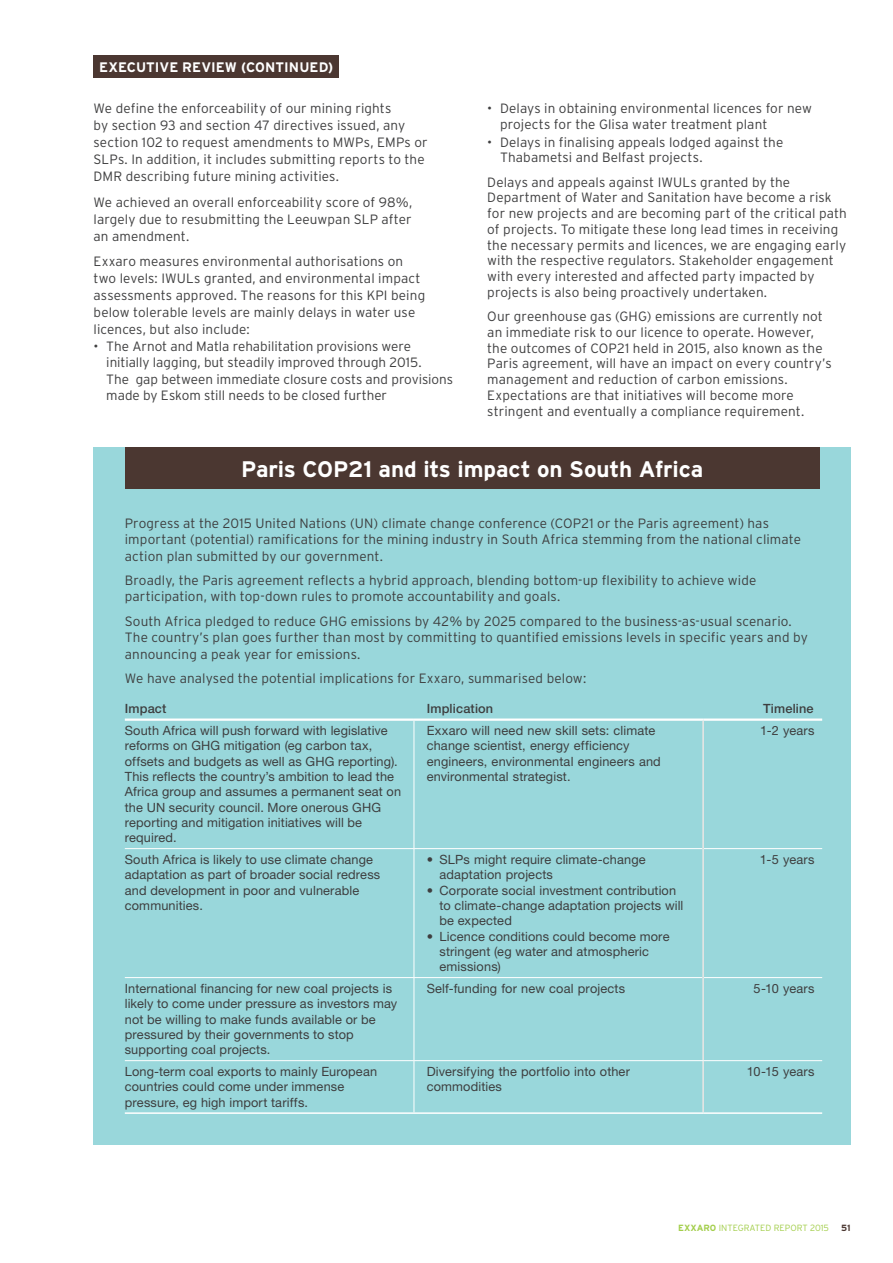
<style>
.page{position:relative;width:893px;height:1263px;background:#fff}
.page>*{position:absolute;margin:0;border:0;box-sizing:border-box;transform-origin:0 0}
.t1{font:700 22.5px "Interstate";letter-spacing:-.005em;color:#fff}
.Main_heading{font:700 13.8px "Interstate";color:#fff}
.Body_copy{font:300 13.5px/17px "Interstate";letter-spacing:.01em;color:#3e3e3f}
.Bullets{font:300 13.5px/16.5px "Interstate";letter-spacing:.005em;color:#3e3e3f}
.t2{font:12.75px/15.3px "Helvetica Neue LT Std";letter-spacing:.01em;color:#3e3e3f}
.t3{font:500 12.75px "Helvetica Neue LT Std";letter-spacing:.015em;color:#3e3e3f}
.t4{font:300 9px "Interstate";color:#a3ce4b}
.t5{font:700 9px "Interstate";color:#4b3731}
.s1{font-weight:700}
</style>
<div class="page">
<div style="left:94px;top:55px;width:245px;height:23px;background:#4b3731"></div>
<div style="left:94px;top:447px;width:757px;height:697px;background:#99d7db"></div>
<div style="left:125px;top:447px;width:695px;height:42px;background:#4b3731"></div>
<hr style="left:125px;top:718px;width:289px;height:3px;background:#fff">
<hr style="left:414px;top:718px;width:289px;height:3px;background:#fff">
<hr style="left:703px;top:718px;width:119px;height:3px;background:#fff">
<hr style="left:125px;top:848px;width:289px;height:1px;background:#fff">
<hr style="left:414px;top:848px;width:288px;height:1px;background:#fff">
<hr style="left:704px;top:848px;width:118px;height:1px;background:#fff">
<hr style="left:125px;top:977px;width:289px;height:1px;background:#fff">
<hr style="left:414px;top:977px;width:288px;height:1px;background:#fff">
<hr style="left:704px;top:977px;width:118px;height:1px;background:#fff">
<hr style="left:414px;top:721px;width:1px;height:127px;background:#fff">
<hr style="left:414px;top:849px;width:1px;height:128px;background:#fff">
<hr style="left:414px;top:978px;width:1px;height:82px;background:#fff">
<hr style="left:414px;top:1061px;width:1px;height:51px;background:#fff">
<hr style="left:702px;top:721px;width:2px;height:128px;background:#eae6e4">
<hr style="left:702px;top:849px;width:2px;height:128px;background:#eae6e4">
<hr style="left:702px;top:977px;width:2px;height:83px;background:#eae6e4">
<hr style="left:702px;top:1061px;width:2px;height:51px;background:#eae6e4">
<hr style="left:125px;top:1060px;width:289px;height:1px;background:#fff">
<hr style="left:414px;top:1060px;width:289px;height:1px;background:#fff">
<hr style="left:703px;top:1060px;width:119px;height:1px;background:#fff">
<hr style="left:125px;top:1112px;width:289px;height:2px;background:#fff">
<hr style="left:414px;top:1112px;width:289px;height:2px;background:#fff">
<hr style="left:703px;top:1112px;width:119px;height:2px;background:#fff">
<p class="Main_heading" style="left:99px;top:59px;width:236px">EXECUTIVE REVIEW (CONTINUED)</p>
<p class="Body_copy" style="left:94px;top:100px;width:336px">We define the enforceability of our mining rights<br>by section 93 and section 47 directives issued, any section 102 to request amendments to MWPs, EMPs or SLPs. In addition, it includes submitting reports to the DMR describing future mining activities.</p>
<p class="Body_copy" style="left:94px;top:193px;width:320px;text-align:justify">We achieved an overall enforceability score of 98%, largely due to resubmitting the Leeuwpan SLP after an amendment.</p>
<p class="Body_copy" style="left:94px;top:253px;width:333px">Exxaro measures environmental authorisations on two levels: IWULs granted, and environmental impact assessments approved. The reasons for this KPI being below tolerable levels are mainly delays in water use licences, but also include:</p>
<p class="Bullets" style="left:106px;top:338px;width:348px;text-indent:-13px">• The Arnot and Matla rehabilitation provisions were initially lagging, but steadily improved through 2015.<br>The gap between immediate closure costs and provisions made by Eskom still needs to be closed further</p>
<p class="Bullets" style="left:500px;top:100px;width:313px;line-height:15.8px;text-indent:-13px">• Delays in obtaining environmental licences for new projects for the Glisa water treatment plant</p>
<p class="Bullets" style="left:500px;top:134px;width:285px;line-height:15.8px;text-indent:-13px">• Delays in finalising appeals lodged against the<br>Thabametsi and Belfast projects.</p>
<p class="Body_copy" style="left:487px;top:174px;width:361px;line-height:15.8px">Delays and appeals against IWULs granted by the Department of Water and Sanitation have become a risk for new projects and are becoming part of the critical path of projects. To mitigate these long lead times in receiving the necessary permits and licences, we are engaging early with the respective regulators. Stakeholder engagement with every interested and affected party impacted by projects is also being proactively undertaken.</p>
<p class="Body_copy" style="left:487px;top:308px;width:346px;line-height:15.9px">Our greenhouse gas (GHG) emissions are currently not an immediate risk to our licence to operate. However, the outcomes of COP21 held in 2015, also known as the Paris agreement, will have an impact on every country’s management and reduction of carbon emissions.<br>Expectations are that initiatives will become more stringent and eventually a compliance requirement.</p>
<p class="t1" style="left:241px;top:457px;width:464px">Paris COP21 and its impact on South Africa</p>
<p class="Body_copy" style="left:125px;top:515px;width:678px;line-height:16.2px">Progress at the 2015 United Nations (UN) climate change conference (COP21 or the Paris agreement) has important (potential) ramifications for the mining industry in South Africa stemming from the national climate action plan submitted by our government.</p>
<p class="Body_copy" style="left:125px;top:572px;width:633px;line-height:16.2px">Broadly, the Paris agreement reflects a hybrid approach, blending bottom-up flexibility to achieve wide participation, with top-down rules to promote accountability and goals.</p>
<p class="Body_copy" style="left:125px;top:613px;width:684px;line-height:16.2px">South Africa pledged to reduce GHG emissions by 42% by 2025 compared to the business-as-usual scenario.<br>The country’s plan goes further than most by committing to quantified emissions levels in specific years and by announcing a peak year for emissions.</p>
<p class="Body_copy" style="left:125px;top:670px;width:463px">We have analysed the potential implications for Exxaro, summarised below:</p>
<p class="t3" style="left:125px;top:701px;width:43px">Impact</p>
<p class="t3" style="left:427px;top:701px;width:68px">Implication</p>
<p class="t3" style="left:763px;top:701px;width:52px">Timeline</p>
<p class="t2" style="left:125px;top:723px;width:278px">South Africa will push forward with legislative reforms on GHG mitigation (eg carbon tax, offsets and budgets as well as GHG reporting).<br>This reflects the country’s ambition to lead the Africa group and assumes a permanent seat on the UN security council. More onerous GHG reporting and mitigation initiatives will be required.</p>
<p class="t2" style="left:427px;top:723px;width:236px">Exxaro will need new skill sets: climate change scientist, energy efficiency engineers, environmental engineers and environmental strategist.</p>
<p class="t2" style="left:760px;top:723px;width:56px">1-2 years</p>
<p class="t2" style="left:125px;top:852px;width:257px">South Africa is likely to use climate change adaptation as part of broader social redress and development in poor and vulnerable communities.</p>
<p class="t2" style="left:439px;top:852px;width:208px;text-indent:-13px">• SLPs might require climate-change adaptation projects</p>
<p class="t2" style="left:760px;top:852px;width:56px">1-5 years</p>
<p class="t2" style="left:439px;top:882px;width:245px;text-indent:-13px">• Corporate social investment contribution to climate-change adaptation projects will be expected</p>
<p class="t2" style="left:439px;top:928px;width:232px;text-indent:-13px">• Licence conditions could become more stringent (eg water and atmospheric emissions)</p>
<p class="t2" style="left:125px;top:981px;width:274px">International financing for new coal projects is likely to come under pressure as investors may not be willing to make funds available or be pressured by their governments to stop supporting coal projects.</p>
<p class="t2" style="left:427px;top:981px;width:200px">Self-funding for new coal projects</p>
<p class="t2" style="left:753px;top:981px;width:62px">5-10 years</p>
<p class="t2" style="left:125px;top:1064px;width:254px">Long-term coal exports to mainly European countries could come under immense pressure, eg high import tariffs.</p>
<p class="t2" style="left:427px;top:1064px;width:205px">Diversifying the portfolio into other commodities</p>
<p class="t2" style="left:747px;top:1064px;width:69px">10-15 years</p>
<p class="t4" style="left:678px;top:1223px;width:152px"><span class="s1">EXXARO</span> INTEGRATED REPORT 2015</p>
<p class="t5" style="left:841px;top:1223px;width:11px">51</p>
</div>
